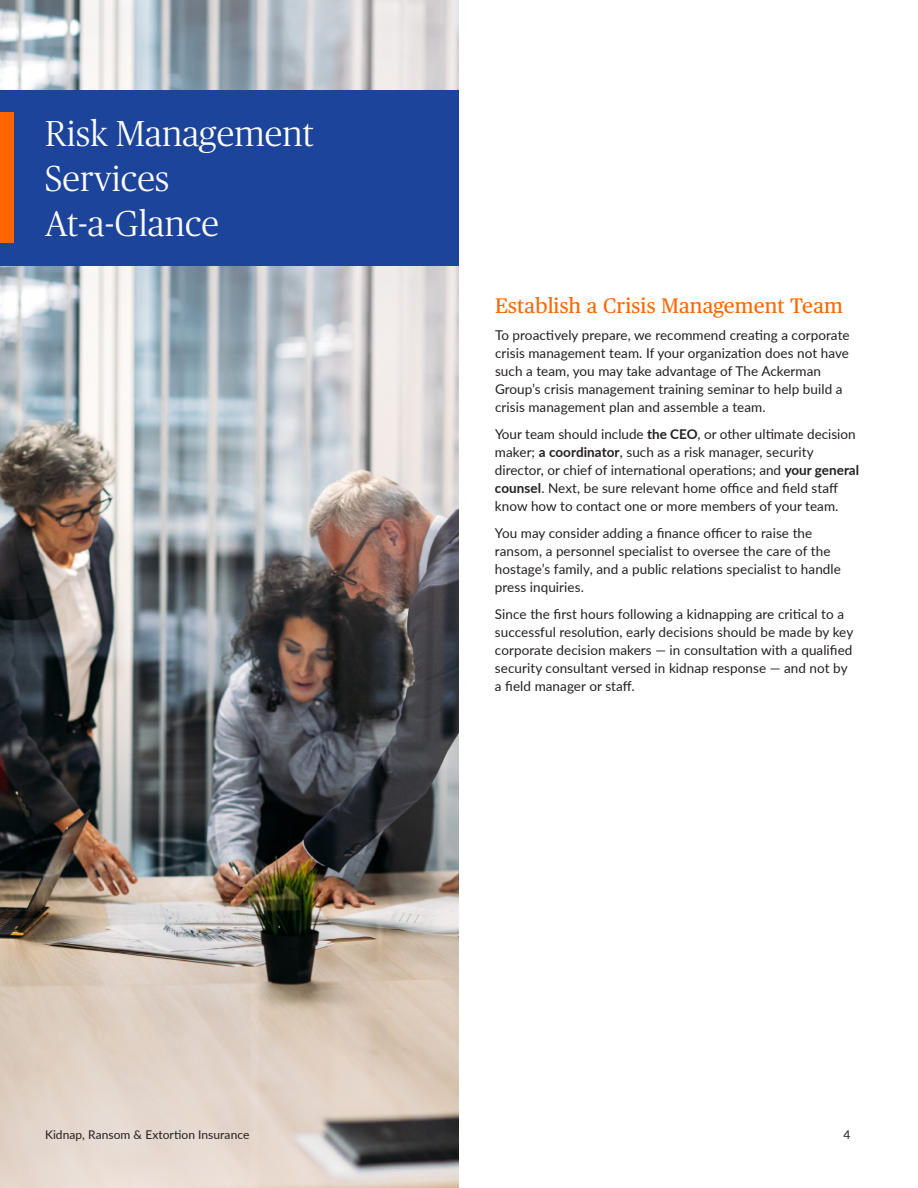
<style>
.page{position:relative;width:918px;height:1188px;background:#fff}
.page>*{position:absolute;margin:0;border:0;box-sizing:border-box;transform-origin:0 0}
.t1{font:300 36px/45px "Publico Headline";letter-spacing:.005em;color:#fff}
.t2{font:21px "Publico Text";letter-spacing:.005em;color:#f60}
.t3{font:13.5px/18px "Lato";letter-spacing:.005em;color:#231f20}
.t4{font:12px "Lato";letter-spacing:.005em;color:#231f20}
.s1{font-weight:700}
</style>
<div class="page">
<img style="left:0;top:266px;width:459px;height:922px">
<div style="left:0;top:90px;width:459px;height:176px;background:#1d449b"></div>
<div style="left:0;top:112px;width:14px;height:131px;background:#f60"></div>
<img style="left:0;top:0;width:459px;height:90px">
<p class="t1" style="left:45px;top:109px;width:270px">Risk Management<br>Services<br>At-a-Glance</p>
<p class="t2" style="left:495px;top:290px;width:350px">Establish a Crisis Management Team</p>
<p class="t3" style="left:495px;top:326px;width:356px">To proactively prepare, we recommend creating a corporate crisis management team. If your organization does not have such a team, you may take advantage of The Ackerman Group’s crisis management training seminar to help build a crisis management plan and assemble a team.</p>
<p class="t3" style="left:495px;top:425px;width:366px">Your team should include <span class="s1">the CEO</span>, or other ultimate decision maker; <span class="s1">a coordinator</span>, such as a risk manager, security director, or chief of international operations; and <span class="s1">your general counsel</span>. Next, be sure relevant home office and field staff know how to contact one or more members of your team.</p>
<p class="t3" style="left:495px;top:524px;width:347px">You may consider adding a finance officer to raise the ransom, a personnel specialist to oversee the care of the hostage’s family, and a public relations specialist to handle press inquiries.</p>
<p class="t3" style="left:495px;top:605px;width:360px">Since the first hours following a kidnapping are critical to a successful resolution, early decisions should be made by key corporate decision makers — in consultation with a qualified security consultant versed in kidnap response — and not by a field manager or staff.</p>
<p class="t4" style="left:45px;top:1126px;width:206px">Kidnap, Ransom &amp; Extortion Insurance</p>
<p class="t4" style="left:843px;top:1126px;width:8px">4</p>
</div>
